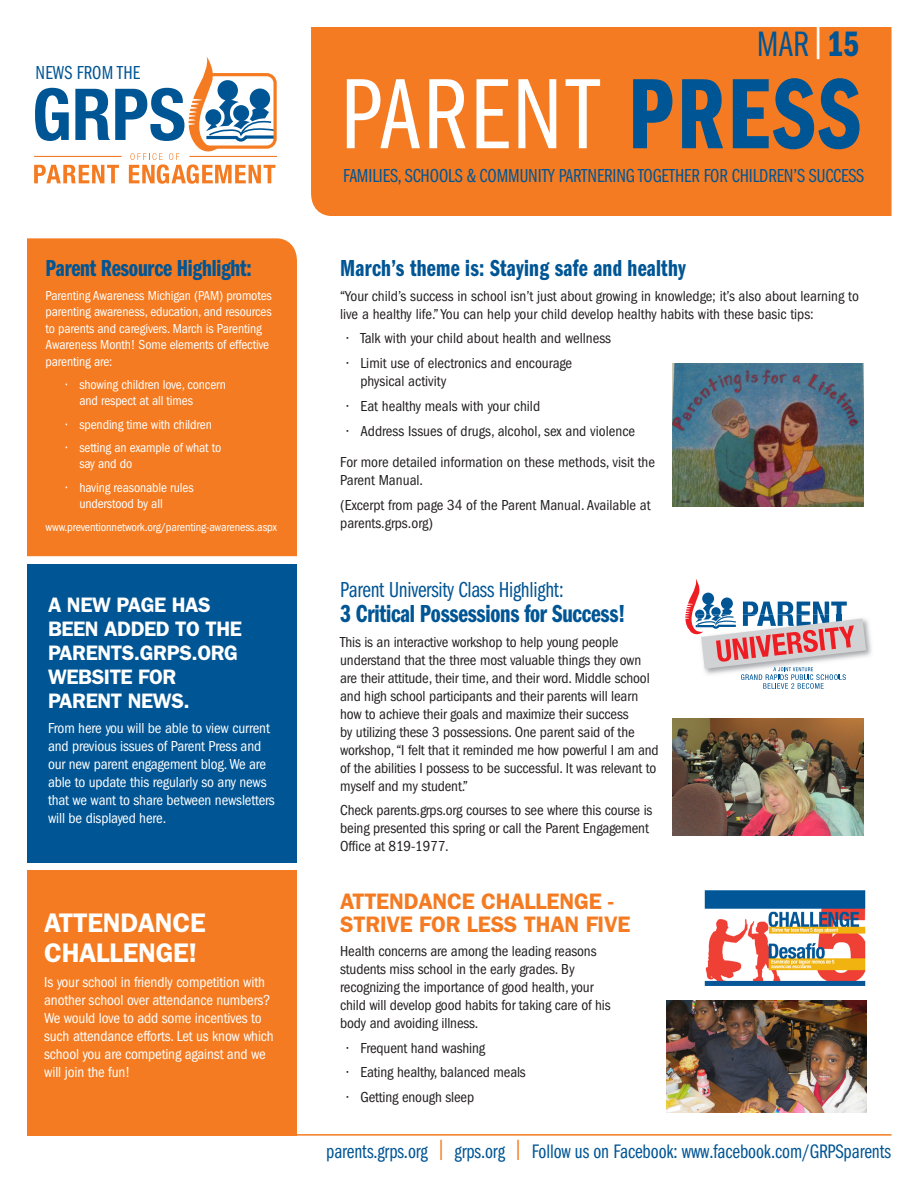
<style>
.page{position:relative;width:918px;height:1188px;background:#fff}
.page>*{position:absolute;margin:0;border:0;box-sizing:border-box;transform-origin:0 0}
.t1{font:103.5px "Franklin Gothic Book Cmpr";letter-spacing:.03em;color:#fff}
.t2{font:36.6px "Franklin Gothic Book Cmpr";color:#005595}
.t3{font:600 27px/30px "Franklin Gothic";letter-spacing:-.01em;color:#fff}
.t4{font:25.5px "Franklin Gothic Demi Cmpr";letter-spacing:-.01em;color:#005595}
.t5{font:24px "Franklin Gothic Demi Cmpr";letter-spacing:.01em;color:#005595}
.t6{font:24px "Franklin Gothic Demi Cmpr";letter-spacing:-.01em;color:#005595}
.t7{font:600 22.5px/22.5px "Franklin Gothic";letter-spacing:-.01em;color:#f47b21}
.t8{font:22.5px "Franklin Gothic Book Cmpr";letter-spacing:-.01em;color:#005595}
.t9{font:600 21px/24px "Franklin Gothic";letter-spacing:-.02em;color:#fff}
.t10{font:20.25px "Franklin Gothic Book Cmpr";letter-spacing:-.005em;color:#005595}
.t11{font:19.5px "Franklin Gothic Book Cmpr";letter-spacing:-.005em;color:#005595}
.t12{font:condensed 15px/18px "Franklin Gothic";letter-spacing:-.01em;color:#231f20}
.t13{font:condensed 15px/18px "Franklin Gothic";letter-spacing:-.01em;color:#fff}
.t14{font:condensed 13.5px/16.5px "Franklin Gothic";letter-spacing:-.01em;color:#fff}
.t15{font:condensed 12px "Franklin Gothic";letter-spacing:-.01em;color:#fff}
.s1{font-family:"Franklin Gothic Demi Cmpr"}
.s2{font-family:"Franklin Gothic Demi Cmpr";color:#005595}
.s3{color:#f47b21}
</style>
<div class="page">
<svg style="left:34px;top:56px;width:243px;height:128px"></svg>
<hr style="left:34px;top:156px;width:88px;height:1px;background:#f47b21">
<hr style="left:189px;top:156px;width:88px;height:1px;background:#f47b21">
<div style="left:311px;top:27px;width:581px;height:189px;background:#f47b21"></div>
<div style="left:27px;top:238px;width:270px;height:318px;background:#f47b21"></div>
<div style="left:27px;top:564px;width:270px;height:298px;background:#005595"></div>
<svg style="left:685px;top:579px;width:181px;height:110px"></svg>
<div style="left:27px;top:870px;width:270px;height:266px;background:#f47b21"></div>
<hr style="left:30px;top:1134px;width:862px;height:2px;background:#f47b21">
<img style="left:704px;top:890px;width:162px;height:95px">
<img style="left:667px;top:1000px;width:200px;height:112px">
<img style="left:672px;top:363px;width:192px;height:144px">
<img style="left:672px;top:718px;width:192px;height:118px">
<p class="t11" style="left:36px;top:61px;width:106px">NEWS FROM THE</p>
<p class="t6" style="left:46px;top:255px;width:208px">Parent Resource Highlight:</p>
<p class="t14" style="left:46px;top:287px;width:228px">Parenting Awareness Michigan (PAM) promotes parenting awareness, education, and resources to parents and caregivers. March is Parenting Awareness Month! Some elements of effective parenting are:</p>
<p class="t14" style="left:79px;top:376px;width:148px;text-indent:-14px">• showing children love, concern and respect at all times</p>
<p class="t14" style="left:66px;top:416px;width:148px">• spending time with children</p>
<p class="t14" style="left:79px;top:439px;width:143px;text-indent:-14px">• setting an example of what to say and do</p>
<p class="t14" style="left:79px;top:479px;width:116px;text-indent:-14px">• having reasonable rules understood by all</p>
<p class="t15" style="left:46px;top:521px;width:233px">www.preventionnetwork.org/parenting-awareness.aspx</p>
<p class="t9" style="left:48px;top:592px;width:196px">A NEW PAGE HAS<br>BEEN ADDED TO THE<br>PARENTS.GRPS.ORG<br>WEBSITE FOR<br>PARENT NEWS.</p>
<p class="t13" style="left:48px;top:719px;width:228px">From here you will be able to view current and previous issues of Parent Press and our new parent engagement blog. We are able to update this regularly so any news that we want to share between newsletters will be displayed here.</p>
<p class="t3" style="left:44px;top:907px;width:163px">ATTENDANCE<br>CHALLENGE!</p>
<p class="t13" style="left:44px;top:973px;width:231px">Is your school in friendly competition with another school over attendance numbers?<br>We would love to add some incentives to such attendance efforts. Let us know which school you are competing against and we will join the fun!</p>
<p class="t2" style="left:757px;top:24px;width:104px">MAR<sup>|</sup><span class="s1">15</span></p>
<p class="t1" style="left:340px;top:57px;width:522px">PARENT <span class="s2">PRESS</span></p>
<p class="t11" style="left:343px;top:165px;width:522px">FAMILIES, SCHOOLS &amp; COMMUNITY PARTNERING TOGETHER FOR CHILDREN’S SUCCESS</p>
<p class="t5" style="left:340px;top:255px;width:347px">March’s theme is: Staying safe and healthy</p>
<p class="t12" style="left:340px;top:287px;width:520px">“Your child’s success in school isn’t just about growing in knowledge; it’s also about learning to live a healthy life.” You can help your child develop healthy habits with these basic tips:</p>
<p class="t12" style="left:347px;top:330px;width:266px">• Talk with your child about health and wellness</p>
<p class="t12" style="left:360px;top:354px;width:213px;text-indent:-14px">• Limit use of electronics and encourage physical activity</p>
<p class="t12" style="left:347px;top:397px;width:195px">• Eat healthy meals with your child</p>
<p class="t12" style="left:347px;top:422px;width:290px">• Address Issues of drugs, alcohol, sex and violence</p>
<p class="t12" style="left:340px;top:453px;width:316px">For more detailed information on these methods, visit the<br>Parent Manual.</p>
<p class="t12" style="left:340px;top:496px;width:312px">(Excerpt from page 34 of the Parent Manual. Available at parents.grps.org)</p>
<p class="t8" style="left:340px;top:577px;width:225px">Parent University Class Highlight:</p>
<p class="t4" style="left:340px;top:600px;width:287px">3 Critical Possessions for Success!</p>
<p class="t12" style="left:340px;top:633px;width:320px">This is an interactive workshop to help young people understand that the three most valuable things they own are their attitude, their time, and their word. Middle school and high school participants and their parents will learn how to achieve their goals and maximize their success<br>by utilizing these 3 possessions. One parent said of the workshop, “I felt that it reminded me how powerful I am and of the abilities I possess to be successful. It was relevant to myself and my student.”</p>
<p class="t12" style="left:340px;top:801px;width:314px">Check parents.grps.org courses to see where this course is being presented this spring or call the Parent Engagement<br>Office at 819-1977.</p>
<p class="t7" style="left:340px;top:890px;width:292px">ATTENDANCE CHALLENGE -<br>STRIVE FOR LESS THAN FIVE</p>
<p class="t12" style="left:340px;top:942px;width:272px">Health concerns are among the leading reasons students miss school in the early grades. By recognizing the importance of good health, your child will develop good habits for taking care of his body and avoiding illness.</p>
<p class="t12" style="left:347px;top:1039px;width:140px">• Frequent hand washing</p>
<p class="t12" style="left:347px;top:1064px;width:180px">• Eating healthy, balanced meals</p>
<p class="t12" style="left:347px;top:1088px;width:129px">• Getting enough sleep</p>
<p class="t10" style="left:326px;top:1140px;width:566px">parents.grps.org <span class="s3">|</span> grps.org <span class="s3">|</span> Follow us on Facebook: www.facebook.com/GRPSparents</p>
</div>
